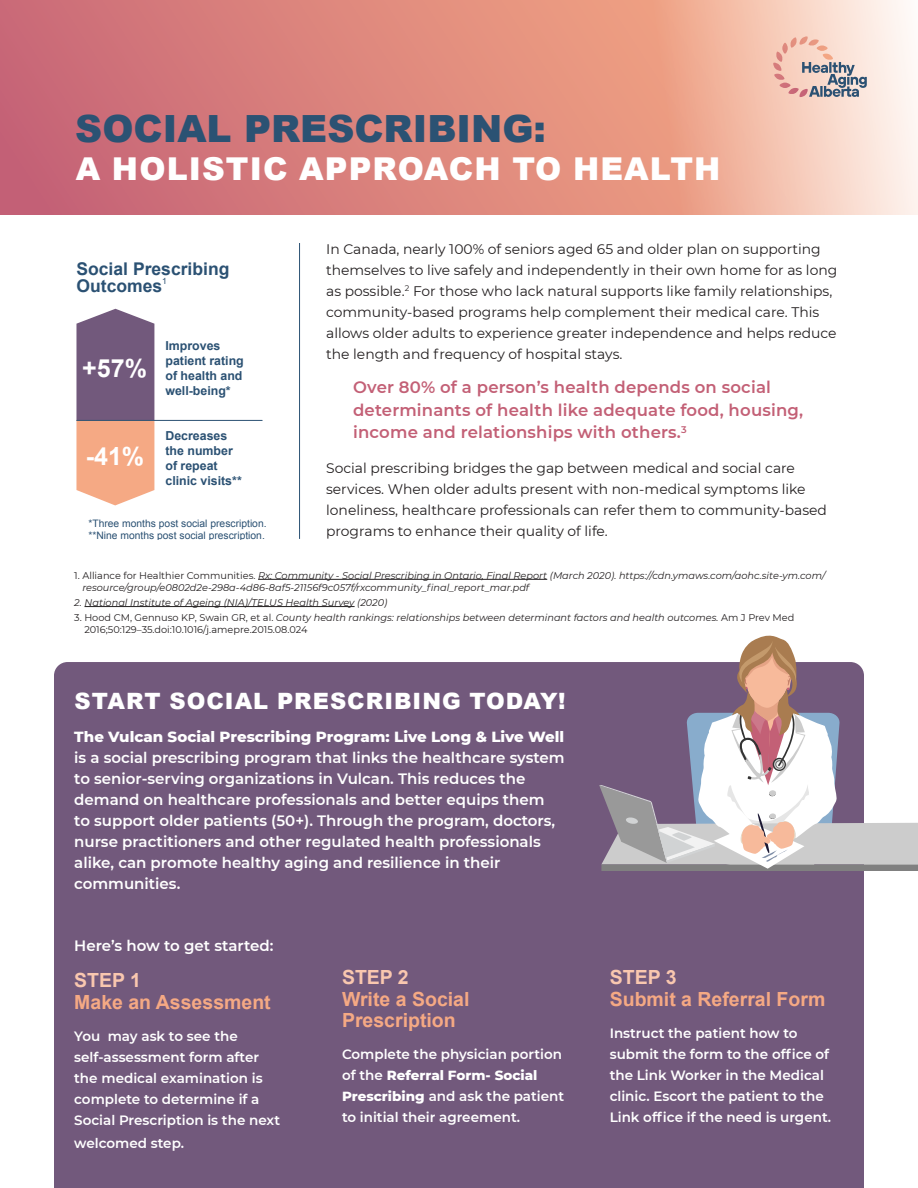
<style>
.page{position:relative;width:918px;height:1188px;background:#fff}
.page>*{position:absolute;margin:0;border:0;box-sizing:border-box;transform-origin:0 0}
.Main_head{font:900 37.5px "Arial";color:#2b5273}
.Main_head-2{font:900 31.5px "Arial";letter-spacing:.035em;color:#fff}
.t1{font:700 25.05px "Arial";color:#fff}
.Sidebar_head{font:900 22.5px "Arial";letter-spacing:.045em;color:#fff}
.Subhead{font:700 19.5px/22.5px "Arial";color:#f5a984}
.t2{font:700 17.55px/17.5px "Arial";color:#2b5173}
.Supporting_headline{font:600 16.5px/22.5px "Montserrat";letter-spacing:.01em;color:#c36076}
.body{font:600 15px/21px "Montserrat";color:#fff}
.body-2{font:13.8px/21px "Montserrat";color:#231f20}
.body-3{font:600 13.5px/21px "Montserrat";color:#fff}
.t3{font:700 12.3px/14.9px "Arial";color:#2b5173}
.t4{font:10.35px/12.3px "Arial";color:#2b5173}
.body-4{font:italic 9.75px/12px "Montserrat";color:#231f20}
.body-5{font:9.75px/12px "Montserrat";color:#231f20}
.s1{font-style:normal}
.s2{font-style:italic}
.s3{font-weight:800}
.s4{color:#f9c7af}
</style>
<div class="page">
<svg style="left:0;top:0;width:625px;height:215px;background:#d87f7c"></svg>
<div style="left:54px;top:662px;width:810px;height:526px;background:#72597c"></div>
<div style="left:601px;top:864px;width:317px;height:6px;background:#808080"></div>
<svg style="left:599px;top:635px;width:319px;height:234px"></svg>
<svg style="left:76px;top:309px;width:78px;height:196px;background:#b1868a"></svg>
<hr style="left:77px;top:420px;width:185px;height:1px;background:#2b5173">
<hr style="left:299px;top:243px;width:1px;height:296px;background:#2b5273">
<div style="left:625px;top:0;width:293px;height:217px;background:linear-gradient(to right,#ea9174,#fff8f2)"></div>
<hr style="left:258px;top:579px;width:289px;height:1px;background:#231f20">
<hr style="left:85px;top:606px;width:270px;height:1px;background:#231f20">
<svg style="left:773px;top:36px;width:94px;height:61px;background:#d8beb7"></svg>
<p class="Main_head" style="left:75px;top:102px;width:472px">SOCIAL PRESCRIBING:</p>
<p class="Main_head-2" style="left:76px;top:146px;width:646px">A HOLISTIC APPROACH TO HEALTH</p>
<p class="t2" style="left:76px;top:260px;width:154px">Social Prescribing<br>Outcomes<sup>1</sup></p>
<p class="t1" style="left:82px;top:352px;width:66px">+57%</p>
<p class="t1" style="left:86px;top:440px;width:60px">-41%</p>
<p class="t3" style="left:165px;top:339px;width:80px">Improves patient rating of health and well-being*</p>
<p class="t3" style="left:165px;top:429px;width:78px">Decreases the number of repeat clinic visits**</p>
<p class="t4" style="left:88px;top:517px;width:180px">*Three months post social prescription. **Nine months post social prescription.</p>
<p class="body-2" style="left:326px;top:238px;width:513px">In Canada, nearly 100% of seniors aged 65 and older plan on supporting themselves to live safely and independently in their own home for as long as possible.<sup>2</sup> For those who lack natural supports like family relationships, community-based programs help complement their medical care. This allows older adults to experience greater independence and helps reduce the length and frequency of hospital stays.</p>
<p class="Supporting_headline" style="left:353px;top:375px;width:452px">Over 80% of a person’s health depends on social determinants of health like adequate food, housing, income and relationships with others.<sup>3</sup></p>
<p class="body-2" style="left:326px;top:457px;width:502px">Social prescribing bridges the gap between medical and social care services. When older adults present with non-medical symptoms like loneliness, healthcare professionals can refer them to community-based programs to enhance their quality of life.</p>
<p class="body-4" style="left:82px;top:569px;width:744px;text-indent:-8px"><span class="s1">1. Alliance for Healthier Communities.</span> Rx: Community - Social Prescribing in Ontario, Final Report (March 2020). https://cdn.ymaws.com/aohc.site-ym.com/ resource/group/e0802d2e-298a-4d86-8af5-21156f9c057f/rxcommunity_final_report_mar.pdf</p>
<p class="body-4" style="left:74px;top:596px;width:315px">2. National Institute of Ageing (NIA)/TELUS Health Survey (2020)</p>
<p class="body-5" style="left:84px;top:611px;width:712px;text-indent:-10px">3. Hood CM, Gennuso KP, Swain GR, et al. <span class="s2">County health rankings: relationships between determinant factors and health outcomes.</span> Am J Prev Med<br>2016;50:129–35.doi:10.1016/j.amepre.2015.08.024</p>
<p class="Sidebar_head" style="left:75px;top:685px;width:493px">START SOCIAL PRESCRIBING TODAY!</p>
<p class="body" style="left:74px;top:725px;width:492px"><span class="s3">The Vulcan Social Prescribing Program: Live Long &amp; Live Well </span>is a social prescribing program that links the healthcare system to senior-serving organizations in Vulcan. This reduces the demand on healthcare professionals and better equips them<br>to support older patients (50+). Through the program, doctors, nurse practitioners and other regulated health professionals alike, can promote healthy aging and resilience in their communities.</p>
<p class="body" style="left:74px;top:934px;width:201px">Here’s how to get started:</p>
<p class="Subhead" style="left:74px;top:969px;width:198px"><span class="s4">STEP 1<br></span>Make an Assessment</p>
<p class="body-3" style="left:74px;top:1025px;width:207px">You may ask to see the self-assessment form after the medical examination is complete to determine if a<br>Social Prescription is the next</p>
<p class="body-3" style="left:74px;top:1132px;width:111px">welcomed step.</p>
<p class="Subhead" style="left:342px;top:966px;width:129px;line-height:21.8px"><span class="s4">STEP 2<br></span>Write a Social<br>Prescription</p>
<p class="body-3" style="left:342px;top:1043px;width:224px">Complete the physician portion of the <span class="s3">Referral Form- Social<br>Prescribing</span> and ask the patient to initial their agreement.</p>
<p class="Subhead" style="left:610px;top:966px;width:217px"><span class="s4">STEP 3<br></span>Submit a Referral Form</p>
<p class="body-3" style="left:610px;top:1022px;width:223px">Instruct the patient how to submit the form to the office of the Link Worker in the Medical clinic. Escort the patient to the<br>Link office if the need is urgent.</p>
</div>
